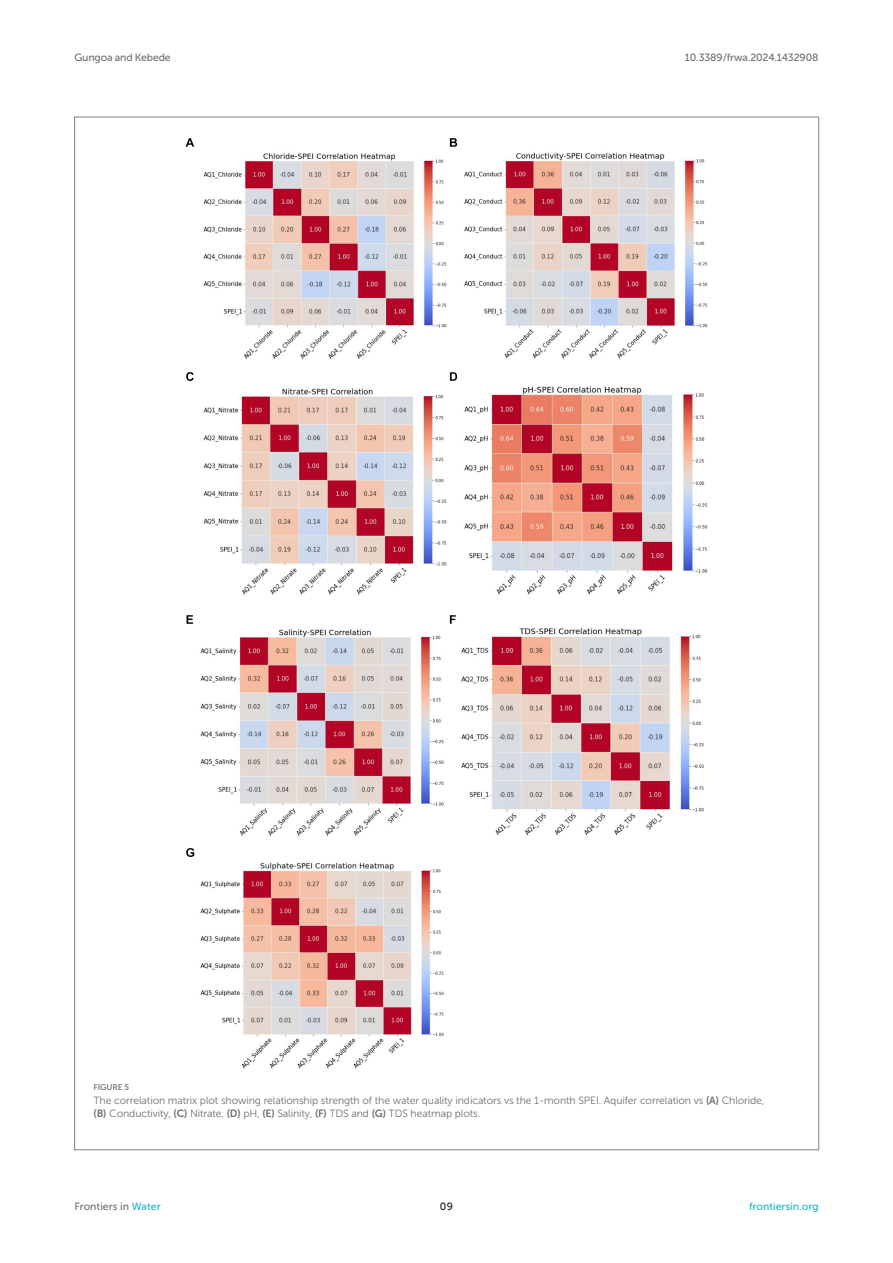
<style>
.page{position:relative;width:893px;height:1263px;background:#fff}
.page>*{position:absolute;margin:0;border:0;box-sizing:border-box;transform-origin:0 0}
.FIG_LEG{font:10.5px/13.5px "Museo Sans 300";letter-spacing:-.01em;color:#706f70}
.t1{font:10.5px "Museo Sans 500";letter-spacing:-.015em;color:#706f70}
.t2{font:10.5px "Museo Sans 500";color:#1db5c3}
.t3{font:10.5px "Museo Sans 500";color:#1b1c1b}
.FIG_HD{font:8.25px "Museo Sans 700";letter-spacing:-.01em;color:#7e7f7f}
.s1{font-family:"Museo Sans 700"}
.s2{color:#1db5c3}
</style>
<div class="page">
<img style="left:185px;top:138px;width:523px;height:931px">
<p class="t1" style="left:74px;top:51px;width:98px">Gungoa and Kebede</p>
<p class="t1" style="left:685px;top:51px;width:135px">10.3389/frwa.2024.1432908</p>
<p class="FIG_HD" style="left:94px;top:1083px;width:37px">FIGURE 5</p>
<p class="FIG_LEG" style="left:94px;top:1093px;width:672px">The correlation matrix plot showing relationship strength of the water quality indicators vs the 1-month SPEI. Aquifer correlation vs <span class="s1">(A)</span> Chloride, <span class="s1">(B)</span> Conductivity, <span class="s1">(C)</span> Nitrate, <span class="s1">(D)</span> pH, <span class="s1">(E)</span> Salinity, <span class="s1">(F)</span> TDS and <span class="s1">(G)</span> TDS heatmap plots.</p>
<p class="t1" style="left:74px;top:1200px;width:88px">Frontiers in <span class="s2">Water</span></p>
<p class="t3" style="left:440px;top:1200px;width:15px">09</p>
<p class="t2" style="left:749px;top:1200px;width:71px">frontiersin.org</p>
</div>
